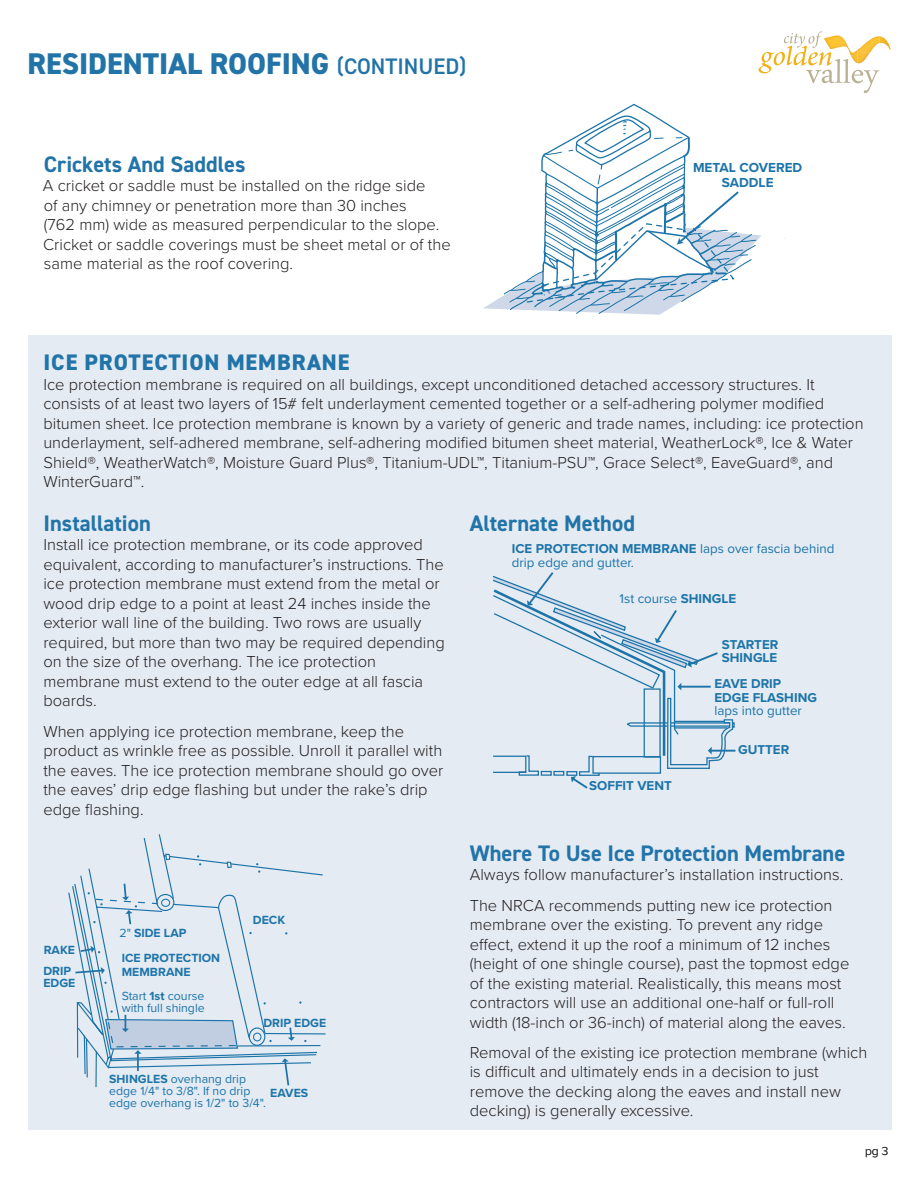
<style>
.page{position:relative;width:918px;height:1188px;background:#fff}
.page>*{position:absolute;margin:0;border:0;box-sizing:border-box;transform-origin:0 0}
.t1{font:800 30px "DIN2014";color:#2274a8}
.t2{font:700 22.5px "DIN2014";color:#2274a8}
.t3{font:800 22.5px "DIN2014";letter-spacing:.04em;color:#2274a8}
.Body{font:300 16.5px/19.5px "Proxima Nova";color:#231f20}
.t4{font:700 13.5px/14.9px "Proxima Nova";color:#1d74a8;text-align:center}
.t5{font:13.35px/13.4px "Proxima Nova";color:#1d74a8}
.t6{font:700 13.35px/13.4px "Proxima Nova";color:#1d74a8}
.t7{font:12.3px/12.3px "Proxima Nova";color:#1d74a8}
.t8{font:700 12.3px/12.3px "Proxima Nova";color:#1d74a8}
.t9{font:300 12px "Proxima Nova";color:#231f20}
.s1{font-weight:600;font-size:22.5px}
.s2{font-weight:700}
.s3{font-weight:400}
</style>
<div class="page">
<div style="left:28px;top:335px;width:864px;height:795px;background:#e4ebf3"></div>
<svg style="left:758px;top:31px;width:133px;height:62px"></svg>
<svg style="left:483px;top:103px;width:302px;height:212px"></svg>
<svg style="left:74px;top:834px;width:252px;height:253px"></svg>
<svg style="left:493px;top:572px;width:242px;height:217px"></svg>
<p class="t1" style="left:27px;top:44px;width:440px">RESIDENTIAL ROOFING <span class="s1">(CONTINUED)</span></p>
<p class="t2" style="left:44px;top:149px;width:203px">Crickets And Saddles</p>
<p class="Body" style="left:43px;top:175px;width:409px">A cricket or saddle must be installed on the ridge side<br>of any chimney or penetration more than 30 inches<br>(762 mm) wide as measured perpendicular to the slope.<br>Cricket or saddle coverings must be sheet metal or of the same material as the roof covering.</p>
<p class="t4" style="left:693px;top:160px;width:111px">METAL COVERED<br>SADDLE</p>
<p class="t3" style="left:44px;top:347px;width:307px">ICE PROTECTION MEMBRANE</p>
<p class="Body" style="left:43px;top:373px;width:822px">Ice protection membrane is required on all buildings, except unconditioned detached accessory structures. It consists of at least two layers of 15# felt underlayment cemented together or a self-adhering polymer modified bitumen sheet. Ice protection membrane is known by a variety of generic and trade names, including: ice protection underlayment, self-adhered membrane, self-adhering modified bitumen sheet material, WeatherLock®, Ice &amp; Water Shield®, WeatherWatch®, Moisture Guard Plus®, Titanium-UDL™, Titanium-PSU™, Grace Select®, EaveGuard®, and WinterGuard™.</p>
<p class="t2" style="left:43px;top:508px;width:109px">Installation</p>
<p class="Body" style="left:43px;top:534px;width:403px">Install ice protection membrane, or its code approved equivalent, according to manufacturer’s instructions. The ice protection membrane must extend from the metal or wood drip edge to a point at least 24 inches inside the exterior wall line of the building. Two rows are usually required, but more than two may be required depending on the size of the overhang. The ice protection membrane must extend to the outer edge at all fascia boards.</p>
<p class="Body" style="left:43px;top:721px;width:401px">When applying ice protection membrane, keep the product as wrinkle free as possible. Unroll it parallel with the eaves. The ice protection membrane should go over the eaves’ drip edge flashing but under the rake’s drip edge flashing.</p>
<p class="t2" style="left:470px;top:508px;width:167px">Alternate Method</p>
<p class="t5" style="left:512px;top:542px;width:324px"><span class="s2">ICE PROTECTION MEMBRANE</span> laps over fascia behind drip edge and gutter.</p>
<p class="t5" style="left:620px;top:592px;width:118px">1st course <span class="s2">SHINGLE</span></p>
<p class="t6" style="left:722px;top:637px;width:58px">STARTER<br>SHINGLE</p>
<p class="t6" style="left:715px;top:677px;width:104px">EAVE DRIP<br>EDGE FLASHING <span class="s3">laps into gutter</span></p>
<p class="t6" style="left:738px;top:743px;width:53px">GUTTER</p>
<p class="t6" style="left:589px;top:779px;width:84px">SOFFIT VENT</p>
<p class="t8" style="left:44px;top:944px;width:33px">RAKE</p>
<p class="t8" style="left:43px;top:965px;width:33px">DRIP<br>EDGE</p>
<p class="t8" style="left:119px;top:926px;width:68px"><span class="s3">2"</span> SIDE LAP</p>
<p class="t8" style="left:122px;top:951px;width:100px;line-height:13.5px">ICE PROTECTION<br>MEMBRANE</p>
<p class="t7" style="left:122px;top:989px;width:85px">Start <span class="s2">1st</span> course with full shingle</p>
<p class="t8" style="left:253px;top:913px;width:34px">DECK</p>
<p class="t8" style="left:263px;top:1016px;width:64px">DRIP EDGE</p>
<p class="t7" style="left:109px;top:1072px;width:158px"><span class="s2">SHINGLES</span> overhang drip edge 1/4" to 3/8". If no drip edge overhang is 1/2" to 3/4".</p>
<p class="t8" style="left:270px;top:1087px;width:39px">EAVES</p>
<p class="t2" style="left:470px;top:838px;width:377px">Where To Use Ice Protection Membrane</p>
<p class="Body" style="left:470px;top:864px;width:375px">Always follow manufacturer’s installation instructions.</p>
<p class="Body" style="left:470px;top:895px;width:381px">The NRCA recommends putting new ice protection membrane over the existing. To prevent any ridge effect, extend it up the roof a minimum of 12 inches (height of one shingle course), past the topmost edge of the existing material. Realistically, this means most contractors will use an additional one-half or full-roll width (18-inch or 36-inch) of material along the eaves.</p>
<p class="Body" style="left:470px;top:1042px;width:399px">Removal of the existing ice protection membrane (which is difficult and ultimately ends in a decision to just remove the decking along the eaves and install new decking) is generally excessive.</p>
<p class="t9" style="left:865px;top:1142px;width:25px">pg 3</p>
</div>
